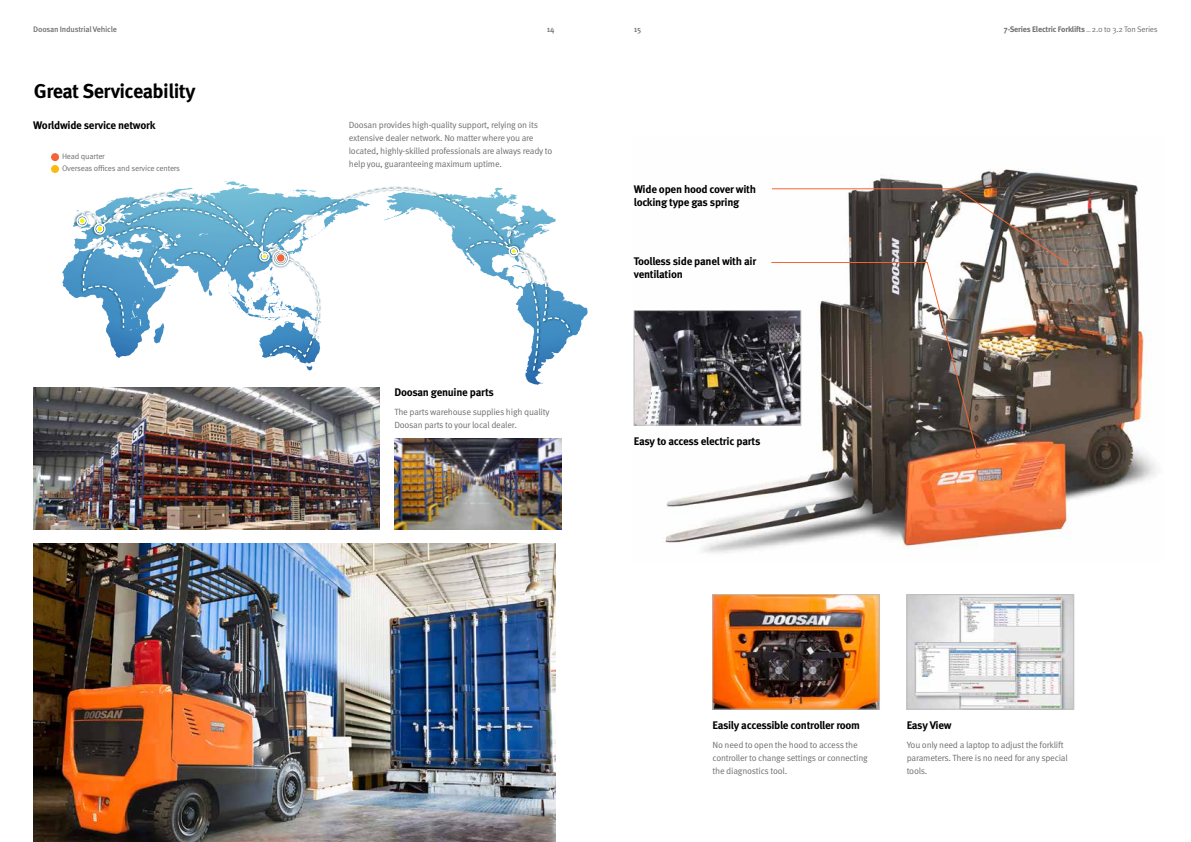
<style>
.page{position:relative;width:1191px;height:842px;background:#fff}
.page>*{position:absolute;margin:0;border:0;box-sizing:border-box;transform-origin:0 0}
.t1{font:700 20px "Meta Pro";letter-spacing:-.025em;color:#000}
.t2{font:700 11px/13px "Meta Pro";letter-spacing:-.025em;color:#000}
.t3{font:9px/13px "Meta Pro";letter-spacing:-.025em;color:#6d6e71}
.t4{font:700 8px "Meta Pro";letter-spacing:-.025em;color:#6d6e71}
.t5{font:8px/12px "Meta Pro";letter-spacing:-.025em;color:#6d6e71}
.t6{font:500 8px "Meta Pro";letter-spacing:-.025em;color:#6d6e71}
.s1{font-weight:400}
</style>
<div class="page">
<img style="left:634px;top:169px;width:523px;height:384px">
<img style="left:714px;top:596px;width:163px;height:111px">
<div style="left:712px;top:594px;width:167px;height:115px;border:1px solid #bcbec0"></div>
<img style="left:908px;top:596px;width:164px;height:111px">
<div style="left:906px;top:594px;width:168px;height:115px;border:1px solid #bcbec0"></div>
<img style="left:34px;top:543px;width:521px;height:299px">
<svg style="left:771px;top:188px;width:297px;height:77px"></svg>
<svg style="left:770px;top:261px;width:208px;height:194px"></svg>
<svg style="left:975px;top:453px;width:5px;height:5px"></svg>
<img style="left:636px;top:312px;width:163px;height:111px">
<div style="left:634px;top:310px;width:167px;height:115px;border:1px solid #bcbec0"></div>
<img style="left:34px;top:387px;width:345px;height:142px">
<img style="left:394px;top:438px;width:167px;height:91px">
<div style="left:51px;top:153px;width:8px;height:8px;background:#f26539;border-radius:50%"></div>
<div style="left:51px;top:165px;width:8px;height:8px;background:#fdb913;border-radius:50%"></div>
<div style="left:76px;top:215px;width:12px;height:12px;border:1px solid #fff;border-radius:50%"></div>
<svg style="left:79px;top:181px;width:492px;height:191px"></svg>
<p class="t6" style="left:33px;top:24px;width:85px">Doosan Industrial Vehicle</p>
<p class="t6" style="left:547px;top:24px;width:9px">14</p>
<p class="t6" style="left:634px;top:24px;width:9px">15</p>
<p class="t4" style="left:1004px;top:24px;width:155px">7-Series Electric Forklifts <span class="s1">_ 2.0 to 3.2 Ton Series</span></p>
<h1 class="t1" style="left:34px;top:78px;width:163px">Great Serviceability</h1>
<p class="t2" style="left:33px;top:119px;width:124px">Worldwide service network</p>
<p class="t3" style="left:349px;top:119px;width:205px">Doosan provides high-quality support, relying on its extensive dealer network. No matter where you are located, highly-skilled professionals are always ready to help you, guaranteeing maximum uptime.</p>
<p class="t5" style="left:62px;top:151px;width:120px">Head quarter<br>Overseas offices and service centers</p>
<p class="t2" style="left:394px;top:386px;width:101px">Doosan genuine parts</p>
<p class="t3" style="left:394px;top:406px;width:157px">The parts warehouse supplies high quality<br>Doosan parts to your local dealer.</p>
<p class="t2" style="left:634px;top:183px;width:124px">Wide open hood cover with locking type gas spring</p>
<p class="t2" style="left:634px;top:255px;width:124px">Toolless side panel with air ventilation</p>
<p class="t2" style="left:634px;top:435px;width:128px">Easy to access electric parts</p>
<p class="t2" style="left:712px;top:719px;width:149px">Easily accessible controller room</p>
<p class="t3" style="left:712px;top:739px;width:157px">No need to open the hood to access the controller to change settings or connecting the diagnostics tool.</p>
<p class="t2" style="left:906px;top:719px;width:46px">Easy View</p>
<p class="t3" style="left:906px;top:739px;width:163px">You only need a laptop to adjust the forklift parameters. There is no need for any special tools.</p>
</div>
